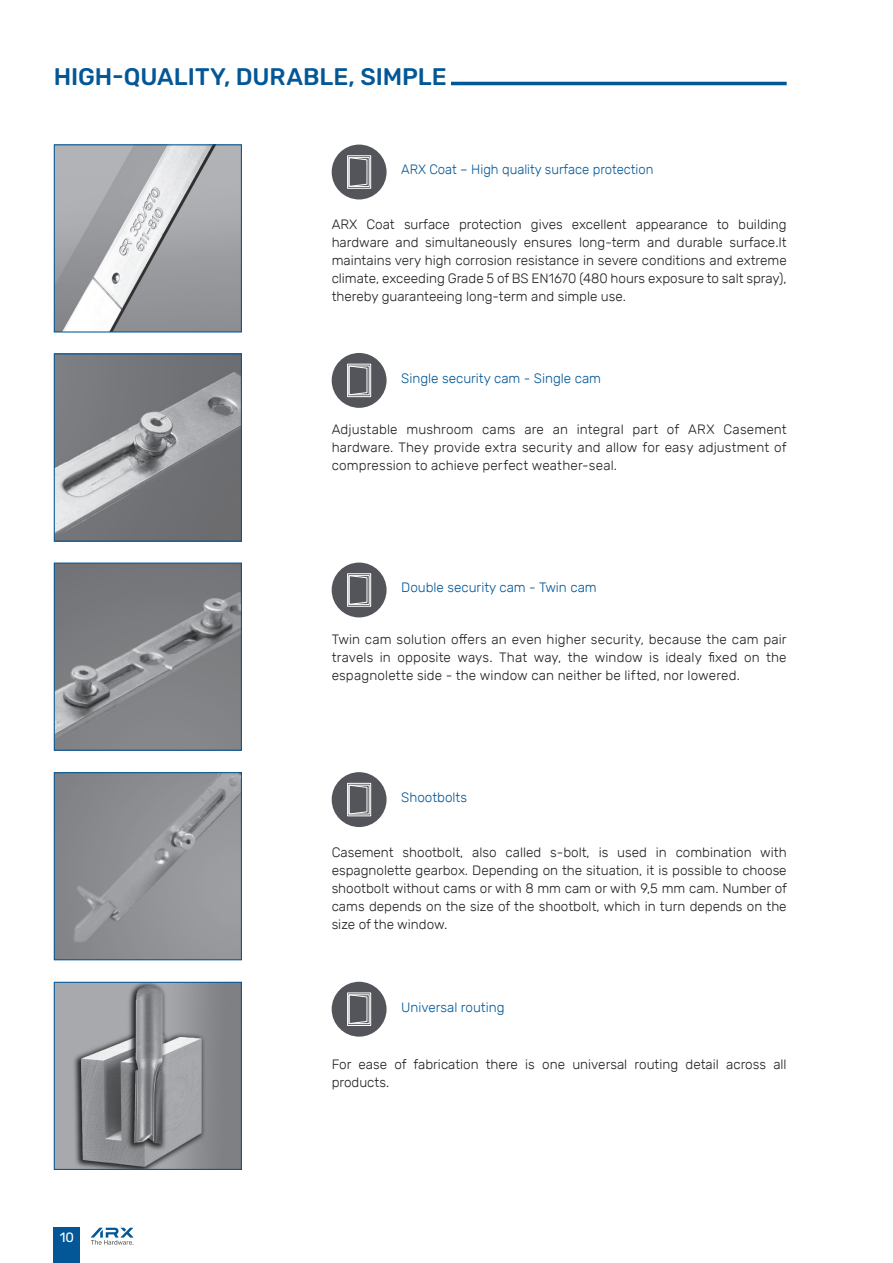
<style>
.page{position:relative;width:893px;height:1263px;background:#fff}
.page>*{position:absolute;margin:0;border:0;box-sizing:border-box;transform-origin:0 0}
.NASLOV_STRANI{font:500 24px "Rubik";letter-spacing:-.005em;color:#035796}
.t1{font:300 13.5px/18px "Rubik";color:#231f20;text-align:justify}
.t2{font:300 13.5px "Rubik";color:#035796}
.t3{font:13.5px "Rubik";color:#fff}
</style>
<div class="page">
<div style="left:54px;top:1228px;width:26px;height:35px;background:#035796"></div>
<svg style="left:91px;top:1228px;width:43px;height:17px"></svg>
<hr style="left:66px;top:82px;width:721px;height:3px;background:#035796">
<img style="left:56px;top:146px;width:184px;height:184px">
<div style="left:54px;top:144px;width:188px;height:188px;border:1px solid #035796"></div>
<img style="left:56px;top:984px;width:184px;height:184px">
<div style="left:54px;top:982px;width:188px;height:188px;border:1px solid #035796"></div>
<img style="left:56px;top:774px;width:184px;height:184px">
<div style="left:54px;top:772px;width:188px;height:188px;border:1px solid #035796"></div>
<img style="left:56px;top:564px;width:184px;height:185px">
<div style="left:54px;top:562px;width:188px;height:189px;border:1px solid #035796"></div>
<img style="left:56px;top:355px;width:184px;height:185px">
<div style="left:54px;top:353px;width:188px;height:189px;border:1px solid #035796"></div>
<div style="left:332px;top:145px;width:55px;height:54px;background:#54555a;border-radius:50%"></div>
<div style="left:347px;top:155px;width:24px;height:34px;border:1px solid #fff"></div>
<div style="left:349px;top:157px;width:21px;height:30px;border:1px solid #fff"></div>
<svg style="left:348px;top:157px;width:20px;height:30px"></svg>
<div style="left:332px;top:353px;width:55px;height:55px;background:#54555a;border-radius:50%"></div>
<div style="left:347px;top:364px;width:24px;height:33px;border:1px solid #fff"></div>
<div style="left:349px;top:366px;width:21px;height:29px;border:1px solid #fff"></div>
<svg style="left:348px;top:365px;width:20px;height:31px"></svg>
<div style="left:332px;top:562px;width:55px;height:55px;background:#54555a;border-radius:50%"></div>
<div style="left:347px;top:573px;width:24px;height:34px;border:1px solid #fff"></div>
<div style="left:349px;top:575px;width:21px;height:30px;border:1px solid #fff"></div>
<svg style="left:348px;top:575px;width:20px;height:30px"></svg>
<div style="left:332px;top:772px;width:55px;height:55px;background:#54555a;border-radius:50%"></div>
<div style="left:347px;top:783px;width:24px;height:33px;border:1px solid #fff"></div>
<div style="left:349px;top:785px;width:21px;height:29px;border:1px solid #fff"></div>
<svg style="left:348px;top:784px;width:20px;height:31px"></svg>
<div style="left:332px;top:982px;width:55px;height:55px;background:#54555a;border-radius:50%"></div>
<div style="left:347px;top:992px;width:24px;height:34px;border:1px solid #fff"></div>
<div style="left:349px;top:994px;width:21px;height:30px;border:1px solid #fff"></div>
<svg style="left:348px;top:994px;width:20px;height:30px"></svg>
<div style="left:54px;top:61px;width:397px;height:26px;background:#fff"></div>
<p class="NASLOV_STRANI" style="left:54px;top:63px;width:394px">HIGH-QUALITY, DURABLE, SIMPLE</p>
<p class="t2" style="left:401px;top:162px;width:254px">ARX Coat – High quality surface protection</p>
<p class="t1" style="left:332px;top:216px;width:456px">ARX Coat surface protection gives excellent appearance to building hardware and simultaneously ensures long-term and durable surface.It maintains very high corrosion resistance in severe conditions and extreme climate, exceeding Grade 5 of BS EN1670 (480 hours exposure to salt spray), thereby guaranteeing long-term and simple use.</p>
<p class="t2" style="left:401px;top:371px;width:201px">Single security cam - Single cam</p>
<p class="t1" style="left:332px;top:421px;width:456px">Adjustable mushroom cams are an integral part of ARX Casement hardware. They provide extra security and allow for easy adjustment of compression to achieve perfect weather-seal.</p>
<p class="t2" style="left:401px;top:580px;width:197px">Double security cam - Twin cam</p>
<p class="t1" style="left:332px;top:631px;width:456px">Twin cam solution offers an even higher security, because the cam pair travels in opposite ways. That way, the window is idealy fixed on the espagnolette side - the window can neither be lifted, nor lowered.</p>
<p class="t2" style="left:401px;top:790px;width:67px">Shootbolts</p>
<p class="t1" style="left:332px;top:843px;width:457px">Casement shootbolt, also called s-bolt, is used in combination with espagnolette gearbox. Depending on the situation, it is possible to choose shootbolt without cams or with 8 mm cam or with 9,5 mm cam. Number of cams depends on the size of the shootbolt, which in turn depends on the size of the window.</p>
<p class="t2" style="left:401px;top:999px;width:105px">Universal routing</p>
<p class="t3" style="left:60px;top:1230px;width:16px">10</p>
<p class="t1" style="left:332px;top:1056px;width:456px">For ease of fabrication there is one universal routing detail across all products.</p>
</div>
